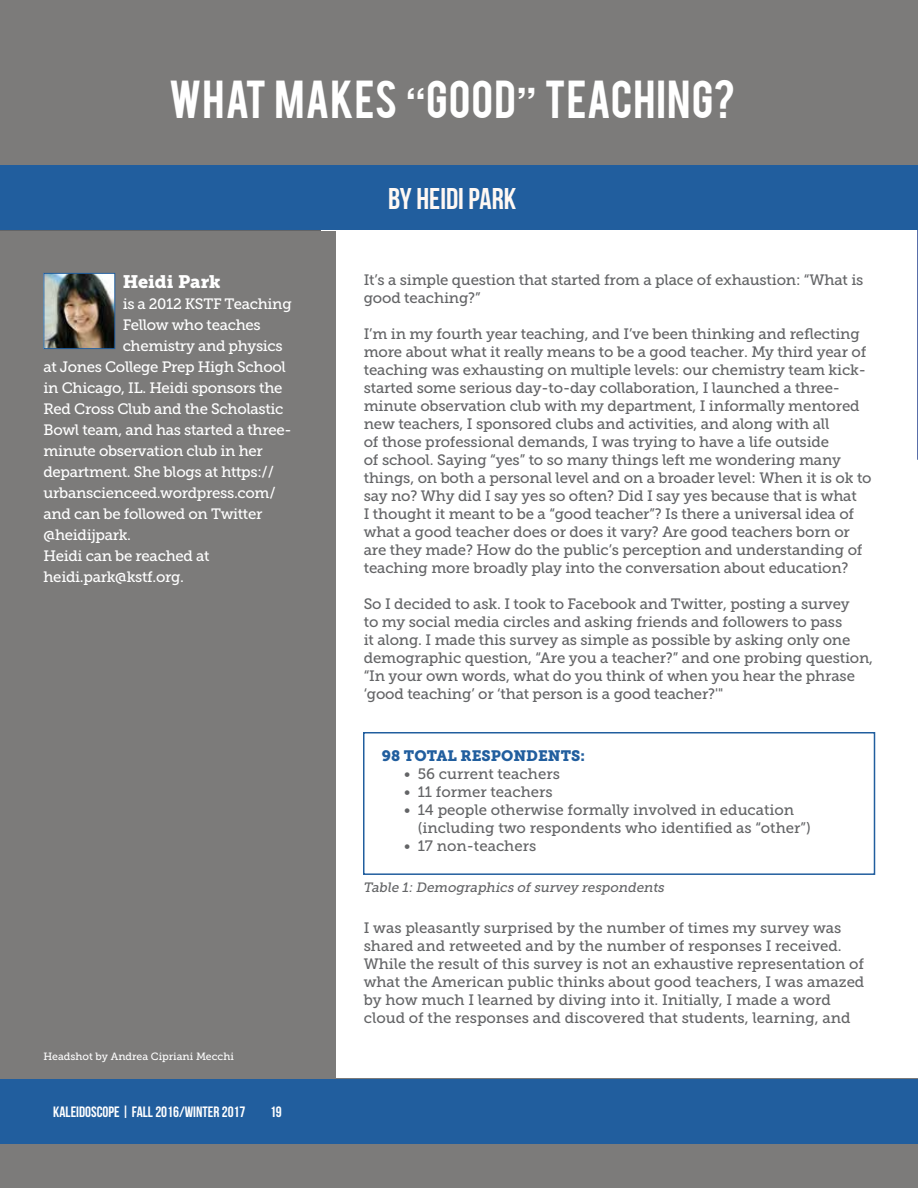
<style>
.page{position:relative;width:918px;height:1188px;background:#fff}
.page>*{position:absolute;margin:0;border:0;box-sizing:border-box;transform-origin:0 0}
.t1{font:42px "Bebas";letter-spacing:.02em;color:#fff}
.t2{font:30px "Bebas Neue";color:#fff8f3}
.t3{font:18px "Museo Slab 900";color:#fff}
.t4{font:15px/18px "Museo Slab 500";letter-spacing:-.01em;color:#636466}
.t5{font:15px "Museo Slab 500";letter-spacing:-.02em;color:#fff}
.t6{font:15px "Bebas Neue";color:#fff}
.t7{font:15px "Museo Slab 900";color:#215e9e}
.t8{font:italic 13.5px "Museo Slab 500";color:#636466}
.t9{font:10.5px "Museo Slab 500";color:#fff}
.s1{font-family:"Helvetica";font-weight:700}
</style>
<div class="page">
<div style="left:0;top:1078px;width:918px;height:110px;background:#7c7b7a"></div>
<div style="left:0;top:1079px;width:918px;height:65px;background:#215e9e"></div>
<div style="left:363px;top:732px;width:512px;height:143px;border:2px solid #215e9e"></div>
<div style="left:0;top:231px;width:335px;height:847px;background:#7c7b7a"></div>
<img style="left:46px;top:275px;width:67px;height:72px">
<div style="left:44px;top:273px;width:71px;height:76px;border:1px solid #215e9e"></div>
<svg style="left:917px;top:186px;width:1px;height:274px"></svg>
<div style="left:0;top:0;width:918px;height:186px;background:#7c7b7a"></div>
<div style="left:0;top:166px;width:917px;height:64px;background:#215e9e"></div>
<h1 class="t1" style="left:169px;top:68px;width:568px">WHAT MAKES <span class="s1">“</span>GOOD<span class="s1">”</span> TEACHING?</h1>
<p class="t3" style="left:123px;top:271px;width:99px">Heidi Park</p>
<p class="t5" style="left:123px;top:295px;width:171px">is a 2012 KSTF Teaching</p>
<p class="t5" style="left:123px;top:316px;width:140px">Fellow who teaches</p>
<p class="t5" style="left:123px;top:337px;width:162px">chemistry and physics</p>
<p class="t5" style="left:44px;top:358px;width:244px">at Jones College Prep High School</p>
<p class="t5" style="left:44px;top:379px;width:241px">in Chicago, IL. Heidi sponsors the</p>
<p class="t5" style="left:44px;top:400px;width:242px">Red Cross Club and the Scholastic</p>
<p class="t5" style="left:44px;top:421px;width:250px">Bowl team, and has started a three-</p>
<p class="t5" style="left:44px;top:442px;width:221px">minute observation club in her</p>
<p class="t5" style="left:44px;top:463px;width:232px">department. She blogs at https://</p>
<p class="t5" style="left:44px;top:484px;width:234px">urbanscienceed.wordpress.com/</p>
<p class="t5" style="left:44px;top:505px;width:220px">and can be followed on Twitter</p>
<p class="t5" style="left:44px;top:526px;width:89px">@heidijpark.</p>
<p class="t5" style="left:44px;top:547px;width:167px">Heidi can be reached at</p>
<p class="t5" style="left:44px;top:568px;width:142px">heidi.park@kstf.org.</p>
<p class="t9" style="left:44px;top:1051px;width:192px">Headshot by Andrea Cipriani Mecchi</p>
<p class="t6" style="left:53px;top:1104px;width:194px">KALEIDOSCOPE | FALL 2016/WINTER 2017</p>
<p class="t6" style="left:270px;top:1104px;width:13px">19</p>
<h2 class="t2" style="left:388px;top:182px;width:130px">BY HEIDI PARK</h2>
<p class="t4" style="left:364px;top:271px;width:501px">It’s a simple question that started from a place of exhaustion: “What is good teaching?”</p>
<p class="t4" style="left:364px;top:325px;width:509px">I’m in my fourth year teaching, and I’ve been thinking and reflecting more about what it really means to be a good teacher. My third year of teaching was exhausting on multiple levels: our chemistry team kick&shy;started some serious day-to-day collaboration, I launched a three&shy;minute observation club with my department, I informally mentored new teachers, I sponsored clubs and activities, and along with all<br>of those professional demands, I was trying to have a life outside<br>of school. Saying “yes” to so many things left me wondering many things, on both a personal level and on a broader level: When it is ok to say no? Why did I say yes so often? Did I say yes because that is what<br>I thought it meant to be a “good teacher”? Is there a universal idea of what a good teacher does or does it vary? Are good teachers born or are they made? How do the public’s perception and understanding of teaching more broadly play into the conversation about education?</p>
<p class="t4" style="left:364px;top:595px;width:511px">So I decided to ask. I took to Facebook and Twitter, posting a survey<br>to my social media circles and asking friends and followers to pass<br>it along. I made this survey as simple as possible by asking only one demographic question, “Are you a teacher?” and one probing question, “In your own words, what do you think of when you hear the phrase ‘good teaching’ or ‘that person is a good teacher?'"</p>
<p class="t7" style="left:382px;top:747px;width:205px">98 TOTAL RESPONDENTS:</p>
<p class="t4" style="left:404px;top:765px;width:157px">• 56 current teachers</p>
<p class="t4" style="left:404px;top:783px;width:150px">• 11 former teachers</p>
<p class="t4" style="left:418px;top:801px;width:394px;text-indent:-14px">• 14 people otherwise formally involved in education (including two respondents who identified as “other”)</p>
<p class="t4" style="left:404px;top:837px;width:134px">• 17 non-teachers</p>
<p class="t8" style="left:363px;top:880px;width:305px">Table 1:Demographics of survey respondents</p>
<p class="t4" style="left:364px;top:919px;width:502px">I was pleasantly surprised by the number of times my survey was shared and retweeted and by the number of responses I received.<br>While the result of this survey is not an exhaustive representation of what the American public thinks about good teachers, I was amazed by how much I learned by diving into it. Initially, I made a word cloud of the responses and discovered that students, learning, and</p>
</div>
